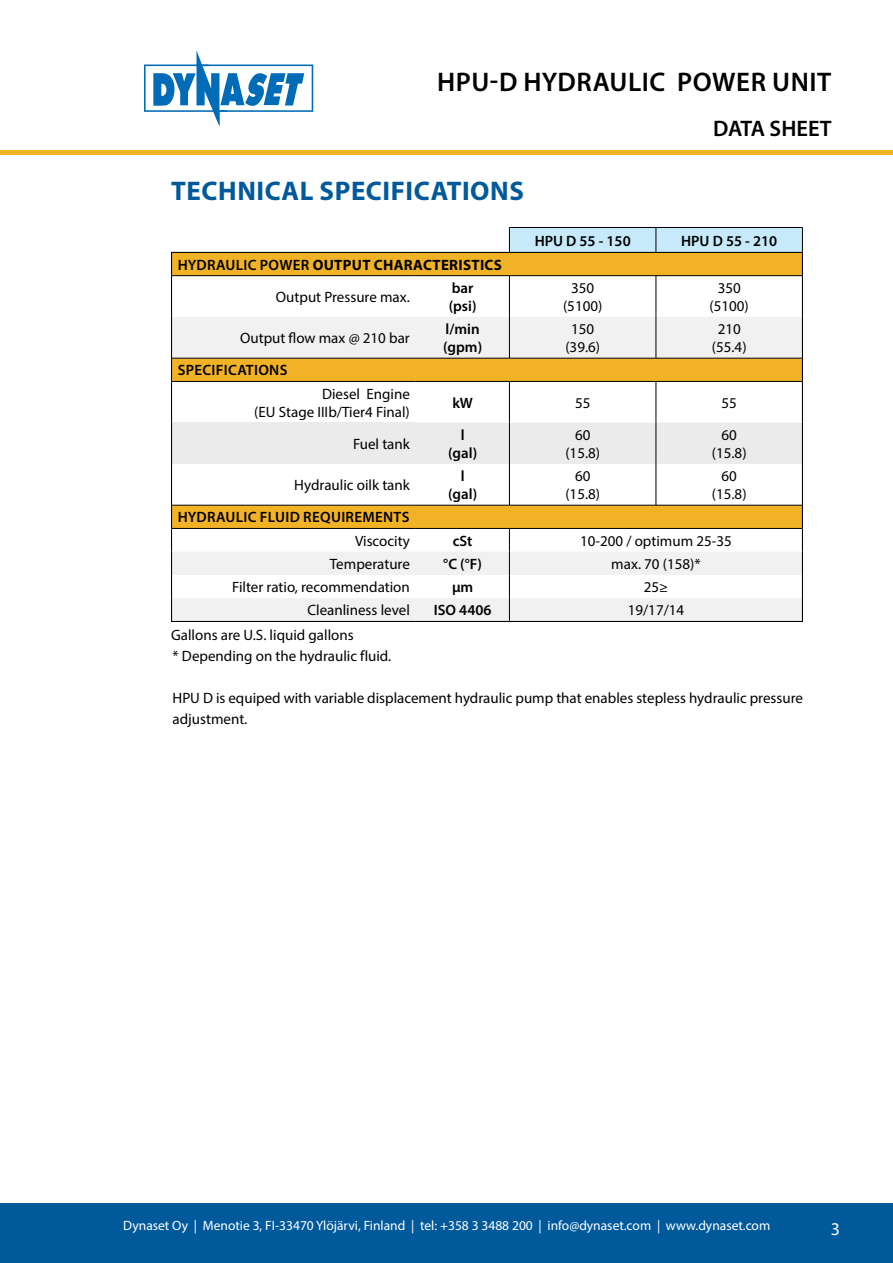
<style>
.page{position:relative;width:893px;height:1263px;background:#fff}
.page>*{position:absolute;margin:0;border:0;box-sizing:border-box;transform-origin:0 0}
.t1{font:600 27px "Myriad Pro";letter-spacing:.02em;color:#000}
.t2{font:700 27px "Myriad Pro";letter-spacing:.02em;color:#00599b}
.t3{font:600 22.5px "Myriad Pro";color:#000}
.t4{font:18px "Myriad Pro";color:#fff}
.t5{font:15px/18px "Myriad Pro";color:#000;text-align:center}
.t6{font:600 15px/18px "Myriad Pro";color:#000}
.t7{font:700 15px/32.2px "Myriad Pro";letter-spacing:.02em;color:#000;text-align:center}
.t8{font:600 15px "Myriad Pro";letter-spacing:.02em;color:#000}
.t9{font:13.5px "Myriad Pro";color:#fff}
.s1{font-weight:600}
.s2{font-weight:400}
</style>
<div class="page">
<svg style="left:144px;top:50px;width:169px;height:76px"></svg>
<hr style="left:0;top:150px;width:893px;height:4px;background:#f2b226">
<div style="left:0;top:1203px;width:893px;height:60px;background:#00599b"></div>
<svg style="left:172px;top:253px;width:630px;height:64px"></svg>
<div style="left:172px;top:317px;width:630px;height:41px;background:#f1f1f2"></div>
<hr style="left:172px;top:275px;width:244px;height:1px;background:#000">
<hr style="left:416px;top:275px;width:93px;height:1px;background:#000">
<hr style="left:171px;top:621px;width:245px;height:1px;background:#000">
<hr style="left:416px;top:621px;width:93px;height:1px;background:#000">
<hr style="left:509px;top:621px;width:147px;height:1px;background:#000">
<hr style="left:656px;top:621px;width:147px;height:1px;background:#000">
<hr style="left:802px;top:276px;width:1px;height:41px;background:#000">
<hr style="left:802px;top:317px;width:1px;height:41px;background:#000">
<hr style="left:509px;top:276px;width:1px;height:41px;background:#000">
<hr style="left:656px;top:276px;width:1px;height:41px;background:#000">
<hr style="left:509px;top:317px;width:1px;height:41px;background:#000">
<hr style="left:656px;top:317px;width:1px;height:41px;background:#000">
<hr style="left:171px;top:252px;width:245px;height:1px;background:#000">
<svg style="left:171px;top:253px;width:1px;height:23px"></svg>
<hr style="left:416px;top:252px;width:93px;height:1px;background:#000">
<svg style="left:509px;top:227px;width:294px;height:49px;background:#cdc18a"></svg>
<hr style="left:171px;top:276px;width:1px;height:41px;background:#000">
<hr style="left:171px;top:317px;width:1px;height:41px;background:#000">
<svg style="left:171px;top:358px;width:632px;height:263px"></svg>
<h1 class="t1" style="left:437px;top:65px;width:396px">HPU-D HYDRAULIC POWER UNIT</h1>
<h2 class="t3" style="left:713px;top:115px;width:120px">DATA SHEET</h2>
<h1 class="t2" style="left:171px;top:174px;width:354px">TECHNICAL SPECIFICATIONS</h1>
<p class="t6" style="left:535px;top:231px;width:98px">HPU D 55 - 150</p>
<p class="t6" style="left:681px;top:231px;width:98px">HPU D 55 - 210</p>
<p class="t7" style="left:178px;top:248px;width:326px"><span class="s1">HYDRAULIC POWER</span> OUTPUT CHARACTERISTICS<br><span class="s2">Output Pressure max.</span></p>
<p class="t6" style="left:449px;top:278px;width:29px">bar (psi)</p>
<p class="t5" style="left:563px;top:279px;width:41px">350 (5100)</p>
<p class="t5" style="left:710px;top:279px;width:41px">350 (5100)</p>
<p class="t5" style="left:240px;top:329px;width:171px">Output flow max @ 210 bar</p>
<p class="t6" style="left:443px;top:320px;width:41px">l/min (gpm)</p>
<p class="t5" style="left:565px;top:320px;width:36px">150 (39.6)</p>
<p class="t5" style="left:712px;top:320px;width:36px">210 (55.4)</p>
<p class="t8" style="left:178px;top:361px;width:111px">SPECIFICATIONS</p>
<p class="t5" style="left:254px;top:384px;width:157px;text-align:right">Diesel Engine<br>(EU Stage IIIb/Tier4 Final)</p>
<p class="t6" style="left:452px;top:393px;width:22px">kW</p>
<p class="t5" style="left:575px;top:393px;width:17px">55</p>
<p class="t5" style="left:721px;top:393px;width:17px">55</p>
<p class="t5" style="left:353px;top:435px;width:58px">Fuel tank</p>
<p class="t6" style="left:448px;top:425px;width:31px;text-align:center">l (gal)</p>
<p class="t5" style="left:565px;top:426px;width:36px">60 (15.8)</p>
<p class="t5" style="left:712px;top:426px;width:36px">60 (15.8)</p>
<p class="t5" style="left:294px;top:476px;width:117px">Hydraulic oilk tank</p>
<p class="t6" style="left:448px;top:467px;width:31px;text-align:center">l (gal)</p>
<p class="t5" style="left:565px;top:467px;width:36px">60 (15.8)</p>
<p class="t5" style="left:712px;top:467px;width:36px">60 (15.8)</p>
<p class="t8" style="left:178px;top:508px;width:233px">HYDRAULIC FLUID REQUIREMENTS</p>
<p class="t5" style="left:355px;top:531px;width:56px">Viscocity</p>
<p class="t6" style="left:453px;top:531px;width:21px">cSt</p>
<p class="t5" style="left:580px;top:531px;width:153px">10-200 / optimum 25-35</p>
<p class="t5" style="left:330px;top:555px;width:81px">Temperature</p>
<p class="t6" style="left:443px;top:554px;width:40px">°C (°F)</p>
<p class="t5" style="left:611px;top:555px;width:91px">max. 70 (158)*</p>
<p class="t5" style="left:232px;top:578px;width:179px">Filter ratio, recommendation</p>
<p class="t6" style="left:452px;top:578px;width:23px">μm</p>
<p class="t5" style="left:644px;top:578px;width:26px">25≥</p>
<p class="t5" style="left:307px;top:601px;width:104px">Cleanliness level</p>
<p class="t6" style="left:434px;top:601px;width:59px">ISO 4406</p>
<p class="t5" style="left:628px;top:601px;width:58px">19/17/14</p>
<p class="t5" style="left:171px;top:624px;width:222px;line-height:21px;text-align:left">Gallons are U.S. liquid gallons<br>* Depending on the hydraulic fluid.</p>
<p class="t5" style="left:173px;top:687px;width:632px;line-height:21px;text-align:left">HPU D is equiped with variable displacement hydraulic pump that enables stepless hydraulic pressure adjustment.</p>
<p class="t9" style="left:123px;top:1217px;width:648px">Dynaset Oy | Menotie 3, FI-33470 Ylöjärvi, Finland | tel: +358 3 3488 200 | info@dynaset.com | www.dynaset.com</p>
<p class="t4" style="left:831px;top:1218px;width:11px">3</p>
</div>
